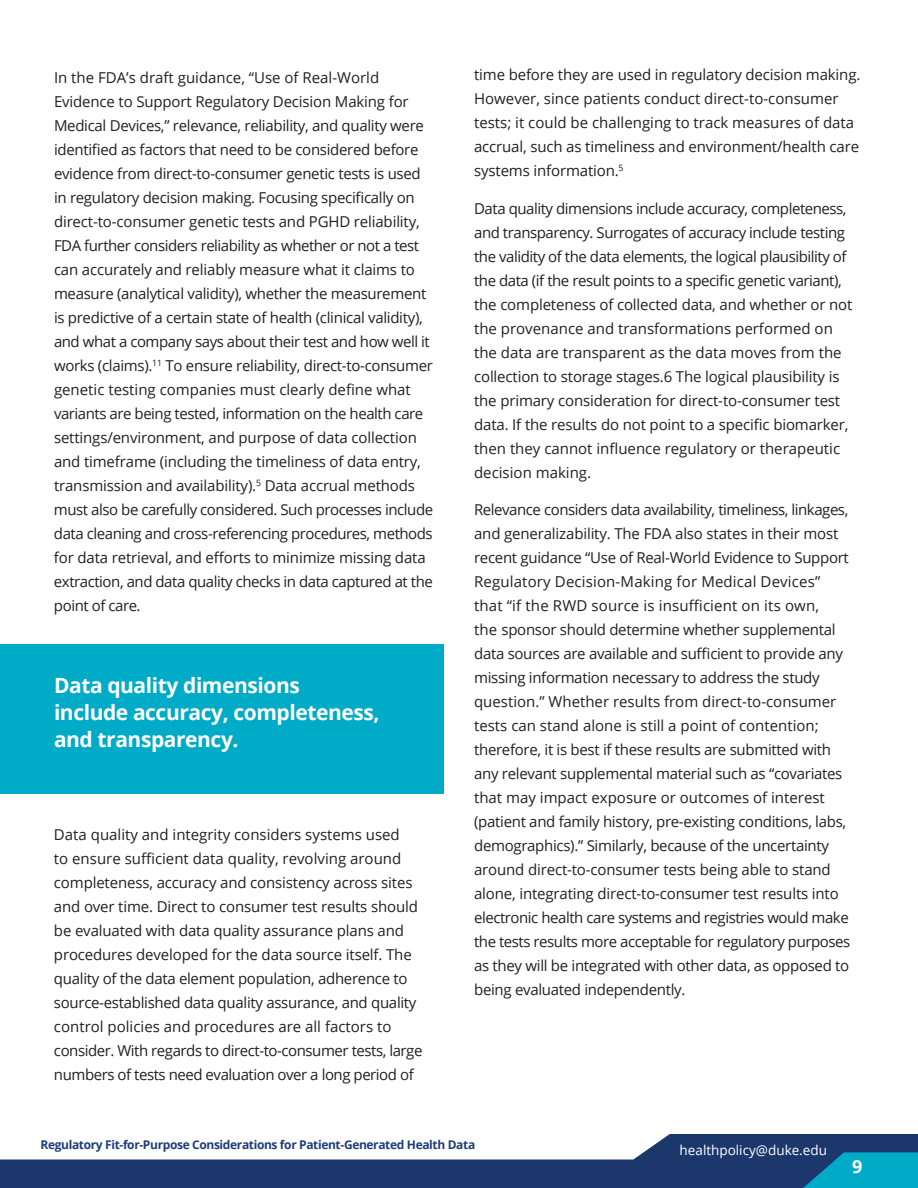
<style>
.page{position:relative;width:918px;height:1188px;background:#fff}
.page>*{position:absolute;margin:0;border:0;box-sizing:border-box;transform-origin:0 0}
.Paragraph_Style_1{font:700 21px/27px "Open Sans";letter-spacing:-.02em;color:#fff}
.t1{font:700 18px "Open Sans";color:#fff}
.Paragraph_Style_1-2{font:15px/24px "Open Sans";letter-spacing:-.02em;color:#231f20}
.t2{font:13.5px "Open Sans";color:#fff}
.t3{font:700 12px "Open Sans";letter-spacing:-.03em;color:#1e3d7b}
</style>
<div class="page">
<svg style="left:0;top:1134px;width:918px;height:54px;fill:#1b376c"></svg>
<svg style="left:759px;top:1152px;width:159px;height:36px;background:#0b7ba2"></svg>
<div style="left:0;top:644px;width:444px;height:149px;background:#00abc8"></div>
<p class="Paragraph_Style_1-2" style="left:54px;top:65px;width:381px">In the FDA’s draft guidance, “Use of Real-World Evidence to Support Regulatory Decision Making for Medical Devices,” relevance, reliability, and quality were identified as factors that need to be considered before evidence from direct-to-consumer genetic tests is used in regulatory decision making. Focusing specifically on direct-to-consumer genetic tests and PGHD reliability, FDA further considers reliability as whether or not a test can accurately and reliably measure what it claims to measure (analytical validity), whether the measurement is predictive of a certain state of health (clinical validity), and what a company says about their test and how well it works (claims).<sup>11</sup> To ensure reliability, direct-to-consumer genetic testing companies must clearly define what variants are being tested, information on the health care settings/environment, and purpose of data collection and timeframe (including the timeliness of data entry, transmission and availability).<sup>5</sup> Data accrual methods must also be carefully considered. Such processes include data cleaning and cross-referencing procedures, methods for data retrieval, and efforts to minimize missing data extraction, and data quality checks in data captured at the point of care.</p>
<p class="Paragraph_Style_1" style="left:54px;top:671px;width:327px">Data quality dimensions include accuracy, completeness, and transparency.</p>
<p class="Paragraph_Style_1-2" style="left:54px;top:822px;width:370px">Data quality and integrity considers systems used<br>to ensure sufficient data quality, revolving around completeness, accuracy and consistency across sites and over time. Direct to consumer test results should be evaluated with data quality assurance plans and procedures developed for the data source itself. The quality of the data element population, adherence to source-established data quality assurance, and quality control policies and procedures are all factors to consider. With regards to direct-to-consumer tests, large numbers of tests need evaluation over a long period of</p>
<p class="Paragraph_Style_1-2" style="left:474px;top:63px;width:388px">time before they are used in regulatory decision making.<br>However, since patients conduct direct-to-consumer tests; it could be challenging to track measures of data accrual, such as timeliness and environment/health care systems information.<sup>5</sup></p>
<p class="Paragraph_Style_1-2" style="left:474px;top:196px;width:380px">Data quality dimensions include accuracy, completeness, and transparency. Surrogates of accuracy include testing the validity of the data elements, the logical plausibility of the data (if the result points to a specific genetic variant), the completeness of collected data, and whether or not the provenance and transformations performed on the data are transparent as the data moves from the collection to storage stages.6 The logical plausibility is the primary consideration for direct-to-consumer test data. If the results do not point to a specific biomarker, then they cannot influence regulatory or therapeutic decision making.</p>
<p class="Paragraph_Style_1-2" style="left:474px;top:498px;width:378px">Relevance considers data availability, timeliness, linkages, and generalizability. The FDA also states in their most recent guidance “Use of Real-World Evidence to Support Regulatory Decision-Making for Medical Devices” that “if the RWD source is insufficient on its own,<br>the sponsor should determine whether supplemental data sources are available and sufficient to provide any missing information necessary to address the study question.” Whether results from direct-to-consumer tests can stand alone is still a point of contention; therefore, it is best if these results are submitted with any relevant supplemental material such as “covariates that may impact exposure or outcomes of interest (patient and family history, pre-existing conditions, labs, demographics).” Similarly, because of the uncertainty around direct-to-consumer tests being able to stand alone, integrating direct-to-consumer test results into electronic health care systems and registries would make the tests results more acceptable for regulatory purposes as they will be integrated with other data, as opposed to being evaluated independently.</p>
<p class="t3" style="left:40px;top:1136px;width:436px">Regulatory Fit-for-Purpose Considerations for Patient-Generated Health Data</p>
<p class="t2" style="left:680px;top:1141px;width:149px">healthpolicy@duke.edu</p>
<p class="t1" style="left:852px;top:1154px;width:12px">9</p>
</div>
